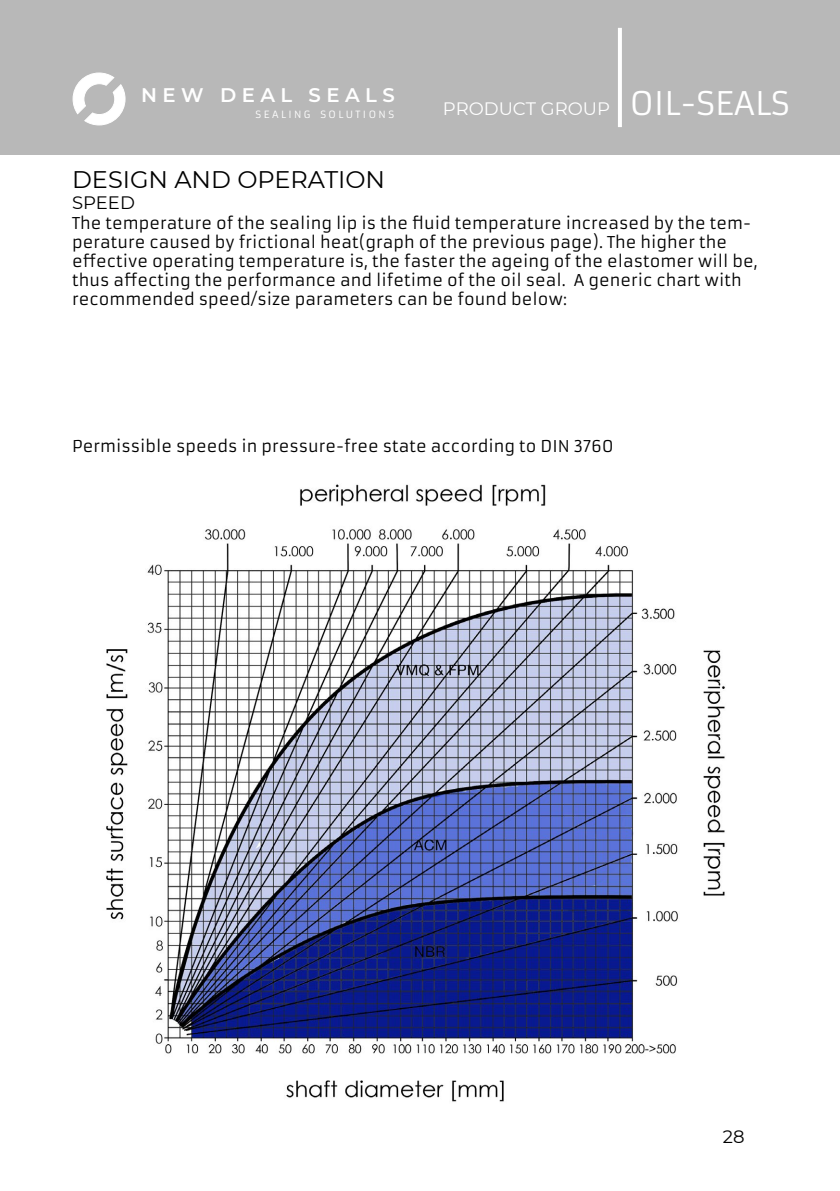
<style>
.page{position:relative;width:840px;height:1191px;background:#fff}
.page>*{position:absolute;margin:0;border:0;box-sizing:border-box;transform-origin:0 0}
.t1{font:32px "Armata";color:#fff}
.t2{font:24px "Montserrat";color:#000}
.t3{font:600 19.6px "Montserrat";color:#fff}
.t4{font:18px "Montserrat";color:#fff}
.t5{font:18px "Montserrat";color:#000}
.t6{font:16px/19.2px "Armata";color:#000}
.t7{font:9.8px "Armata";color:#fff}
</style>
<div class="page">
<div style="left:0;top:0;width:839px;height:155px;background:#b8b8b8"></div>
<svg style="left:618px;top:28px;width:3px;height:99px"></svg>
<svg style="left:73px;top:73px;width:52px;height:52px"></svg>
<img style="left:106px;top:484px;width:619px;height:618px">
<p class="t3" style="left:141px;top:81px;width:255px">N E W D E A L S E A L S</p>
<p class="t7" style="left:255px;top:108px;width:140px">S E A L I N G S O L U T I O N S</p>
<p class="t4" style="left:442px;top:96px;width:169px">PRODUCT GROUP</p>
<h1 class="t1" style="left:629px;top:84px;width:161px">OIL-SEALS</h1>
<h2 class="t2" style="left:72px;top:163px;width:314px">DESIGN AND OPERATION</h2>
<p class="t5" style="left:72px;top:190px;width:64px">SPEED</p>
<p class="t6" style="left:72px;top:213px;width:686px">The temperature of the sealing lip is the fluid temperature increased by the tem&shy;perature caused by frictional heat(graph of the previous page). The higher the effective operating temperature is, the faster the ageing of the elastomer will be, thus affecting the performance and lifetime of the oil seal. A generic chart with recommended speed/size parameters can be found below:</p>
<p class="t6" style="left:72px;top:436px;width:543px">Permissible speeds in pressure-free state according to DIN 3760</p>
<p class="t5" style="left:722px;top:1124px;width:23px">28</p>
</div>
